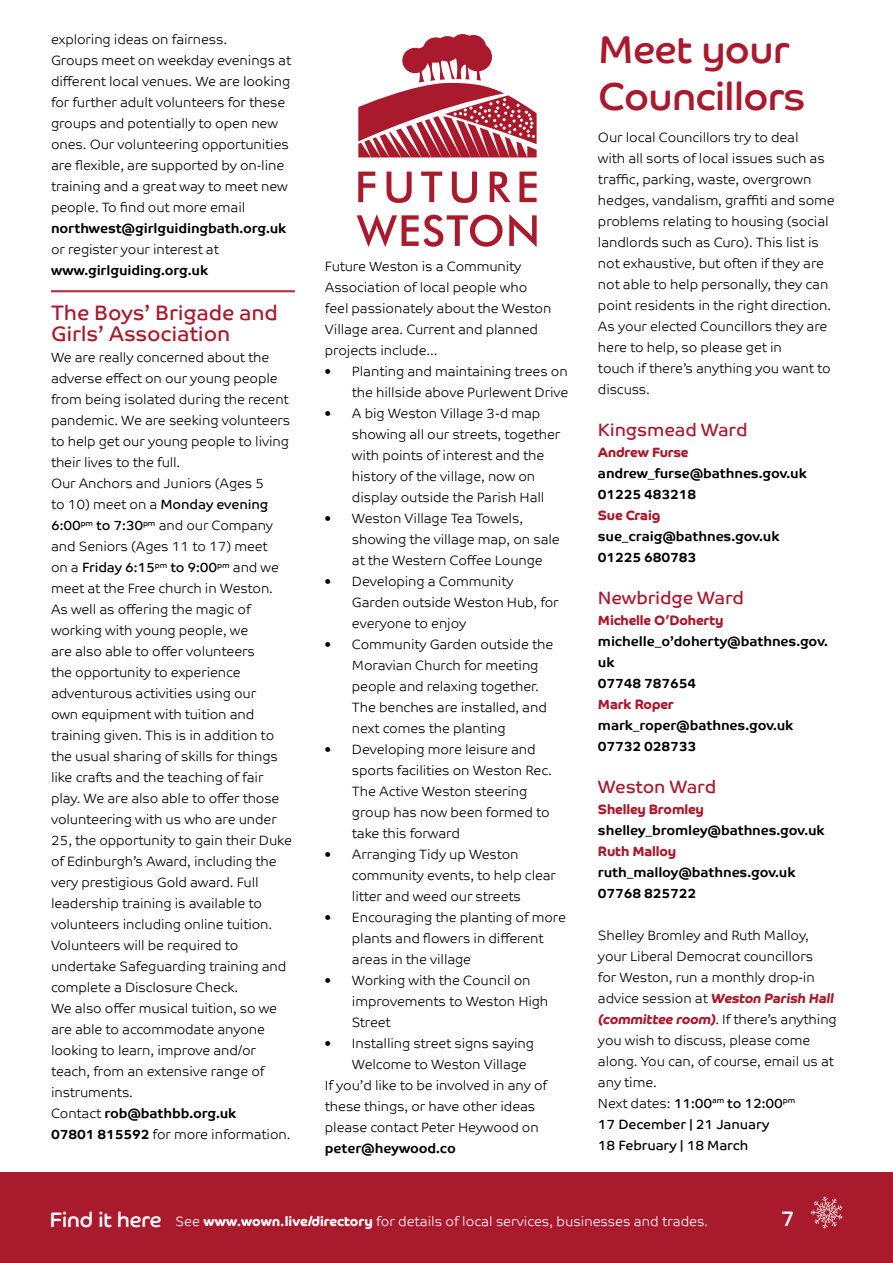
<style>
.page{position:relative;width:893px;height:1263px;background:#fff}
.page>*{position:absolute;margin:0;border:0;box-sizing:border-box;transform-origin:0 0}
.t1{font:39px/46.8px "Co Headline";color:#a91a2d}
.t2{font:21px/21px "Co Text";letter-spacing:-.01em;color:#a91a2d}
.t3{font:21px "Co Headline";color:#fff}
.t4{font:18px "Co Text";letter-spacing:-.01em;color:#a91a2d}
.t5{font:300 13.5px/21px "Co Text";letter-spacing:-.01em;color:#000}
.t6{font:700 13.5px/21px "Co Text";letter-spacing:-.01em;color:#000}
.t7{font:700 13.5px "Co Headline";letter-spacing:-.01em;color:#a91a2d}
.t8{font:300 13.5px "Co Text";color:#fff}
.s1{font-weight:400}
.s2{font-weight:700}
.s3{font-family:"Co Text";font-weight:300;color:#000}
.s4{font-family:"Co Headline";font-weight:700;color:#a91a2d}
.s5{font-family:"Co Headline";font-weight:400;font-size:21px}
.s6{font-family:"Co Headline";font-weight:700}
</style>
<div class="page">
<div style="left:0;top:1172px;width:893px;height:91px;background:#a91a2d"></div>
<svg style="left:811px;top:1196px;width:31px;height:32px"></svg>
<svg style="left:358px;top:172px;width:17px;height:30px"></svg>
<svg style="left:386px;top:172px;width:26px;height:31px"></svg>
<svg style="left:421px;top:172px;width:21px;height:30px"></svg>
<svg style="left:452px;top:172px;width:25px;height:31px"></svg>
<svg style="left:490px;top:172px;width:21px;height:30px"></svg>
<svg style="left:519px;top:172px;width:18px;height:30px"></svg>
<svg style="left:358px;top:34px;width:179px;height:123px"></svg>
<svg style="left:357px;top:214px;width:146px;height:33px"></svg>
<svg style="left:509px;top:214px;width:28px;height:33px"></svg>
<hr style="left:51px;top:290px;width:244px;height:2px;background:#ad3d47">
<p class="t5" style="left:51px;top:29px;width:242px">exploring ideas on fairness.<br>Groups meet on weekday evenings at different local venues. We are looking for further adult volunteers for these groups and potentially to open new ones. Our volunteering opportunities are flexible, are supported by on-line training and a great way to meet new people. To find out more email</p>
<p class="t6" style="left:51px;top:218px;width:237px">northwest@girlguidingbath.org.uk</p>
<p class="t5" style="left:51px;top:239px;width:169px">or register your interest at</p>
<p class="t6" style="left:51px;top:260px;width:159px">www.girlguiding.org.uk</p>
<h2 class="t2" style="left:51px;top:302px;width:228px">The Boys’ Brigade and<br>Girls’ Association</h2>
<p class="t5" style="left:51px;top:347px;width:242px">We are really concerned about the adverse effect on our young people from being isolated during the recent pandemic. We are seeking volunteers to help get our young people to living their lives to the full.<br>Our Anchors and Juniors (Ages 5<br>to 10) meet on a <span class="s1">Monday evening<br>6:00</span><sup>pm</sup> <span class="s1">to 7:30</span><sup>pm</sup> and our Company and Seniors (Ages 11 to 17) meet<br>on a <span class="s1">Friday 6:15</span><sup>pm</sup> <span class="s1">to 9:00</span><sup>pm</sup> and we meet at the Free church in Weston.<br>As well as offering the magic of working with young people, we<br>are also able to offer volunteers<br>the opportunity to experience adventurous activities using our<br>own equipment with tuition and training given. This is in addition to the usual sharing of skills for things like crafts and the teaching of fair play. We are also able to offer those volunteering with us who are under<br>25, the opportunity to gain their Duke of Edinburgh’s Award, including the very prestigious Gold award. Full leadership training is available to volunteers including online tuition.<br>Volunteers will be required to undertake Safeguarding training and complete a Disclosure Check.<br>We also offer musical tuition, so we are able to accommodate anyone looking to learn, improve and/or teach, from an extensive range of instruments.<br>Contact <span class="s2">rob@bathbb.org.uk<br>07801 815592</span> for more information.</p>
<p class="t5" style="left:325px;top:255px;width:228px">Future Weston is a Community<br>Association of local people who feel passionately about the Weston<br>Village area. Current and planned projects include...</p>
<p class="t5" style="left:325px;top:360px;width:245px;text-align:right">• Planting and maintaining trees on the hillside above Purlewent Drive</p>
<p class="t5" style="left:352px;top:402px;width:210px;text-indent:-27px">• A big Weston Village 3-d map showing all our streets, together with points of interest and the history of the village, now on display outside the Parish Hall</p>
<p class="t5" style="left:352px;top:507px;width:209px;text-indent:-27px">• Weston Village Tea Towels, showing the village map, on sale at the Western Coffee Lounge</p>
<p class="t5" style="left:352px;top:570px;width:208px;text-indent:-27px">• Developing a Community<br>Garden outside Weston Hub, for everyone to enjoy</p>
<p class="t5" style="left:352px;top:633px;width:203px;text-indent:-27px">• Community Garden outside the<br>Moravian Church for meeting people and relaxing together.<br>The benches are installed, and next comes the planting</p>
<p class="t5" style="left:352px;top:738px;width:201px;text-indent:-27px">• Developing more leisure and sports facilities on Weston Rec.<br>The Active Weston steering group has now been formed to take this forward</p>
<p class="t5" style="left:352px;top:843px;width:206px;text-indent:-27px">• Arranging Tidy up Weston community events, to help clear litter and weed our streets</p>
<p class="t5" style="left:352px;top:906px;width:216px;text-indent:-27px">• Encouraging the planting of more plants and flowers in different areas in the village</p>
<p class="t5" style="left:352px;top:970px;width:198px;text-indent:-27px">• Working with the Council on improvements to Weston High<br>Street</p>
<p class="t5" style="left:325px;top:1033px;width:211px">• Installing street signs saying</p>
<p class="t5" style="left:352px;top:1054px;width:176px">Welcome to Weston Village</p>
<p class="t5" style="left:325px;top:1075px;width:224px">If you’d like to be involved in any of</p>
<p class="t5" style="left:325px;top:1096px;width:212px">these things, or have other ideas</p>
<p class="t5" style="left:325px;top:1117px;width:215px">please contact Peter Heywood on</p>
<p class="t6" style="left:325px;top:1138px;width:132px">peter@heywood.co</p>
<h1 class="t1" style="left:598px;top:26px;width:208px">Meet your<br>Councillors</h1>
<p class="t5" style="left:598px;top:126px;width:238px">Our local Councillors try to deal<br>with all sorts of local issues such as traffic, parking, waste, overgrown hedges, vandalism, graffiti and some problems relating to housing (social landlords such as Curo). This list is not exhaustive, but often if they are not able to help personally, they can point residents in the right direction.<br>As your elected Councillors they are here to help, so please get in<br>touch if there’s anything you want to discuss.</p>
<h3 class="t4" style="left:598px;top:419px;width:151px">Kingsmead Ward</h3>
<p class="t7" style="left:598px;top:444px;width:92px">Andrew Furse</p>
<p class="t6" style="left:598px;top:462px;width:210px">andrew_furse@bathnes.gov.uk<br>01225 483218</p>
<p class="t7" style="left:598px;top:507px;width:64px">Sue Craig</p>
<p class="t6" style="left:598px;top:525px;width:183px">sue_craig@bathnes.gov.uk<br>01225 680783</p>
<h3 class="t4" style="left:598px;top:587px;width:147px">Newbridge Ward</h3>
<p class="t7" style="left:598px;top:612px;width:127px">Michelle O’Doherty</p>
<p class="t6" style="left:598px;top:630px;width:231px">michelle_o’doherty@bathnes.gov. uk<br>07748 787654</p>
<p class="t7" style="left:598px;top:696px;width:77px">Mark Roper</p>
<p class="t6" style="left:598px;top:714px;width:197px">mark_roper@bathnes.gov.uk<br>07732 028733</p>
<h3 class="t4" style="left:598px;top:776px;width:120px">Weston Ward</h3>
<p class="t7" style="left:598px;top:801px;width:107px">Shelley Bromley</p>
<p class="t6" style="left:598px;top:819px;width:228px">shelley_bromley@bathnes.gov.uk</p>
<p class="t7" style="left:598px;top:843px;width:80px">Ruth Malloy</p>
<p class="t6" style="left:598px;top:861px;width:199px">ruth_malloy@bathnes.gov.uk<br>07768 825722</p>
<p class="t5" style="left:598px;top:924px;width:218px">Shelley Bromley and Ruth Malloy, your Liberal Democrat councillors for Weston, run a monthly drop-in</p>
<p class="t7" style="left:598px;top:990px;width:240px"><span class="s3">a d v i c e s e s s i o n a t</span> Weston Parish Hall</p>
<p class="t5" style="left:598px;top:1008px;width:240px"><span class="s4">(committee room)</span>. If there’s anything you wish to discuss, please come along. You can, of course, email us at any time.<br>Next dates: <span class="s1">11:00</span><sup>am</sup> <span class="s1">to 12:00</span><sup>pm<br></sup><span class="s1">17 December | 21 January<br>18 February | 18 March</span></p>
<p class="t8" style="left:50px;top:1213px;width:660px"><span class="s5">Find it here</span> See <span class="s6">www.wown.live/directory</span> for details of local services, businesses and trades.</p>
<h2 class="t3" style="left:782px;top:1206px;width:13px">7</h2>
</div>
